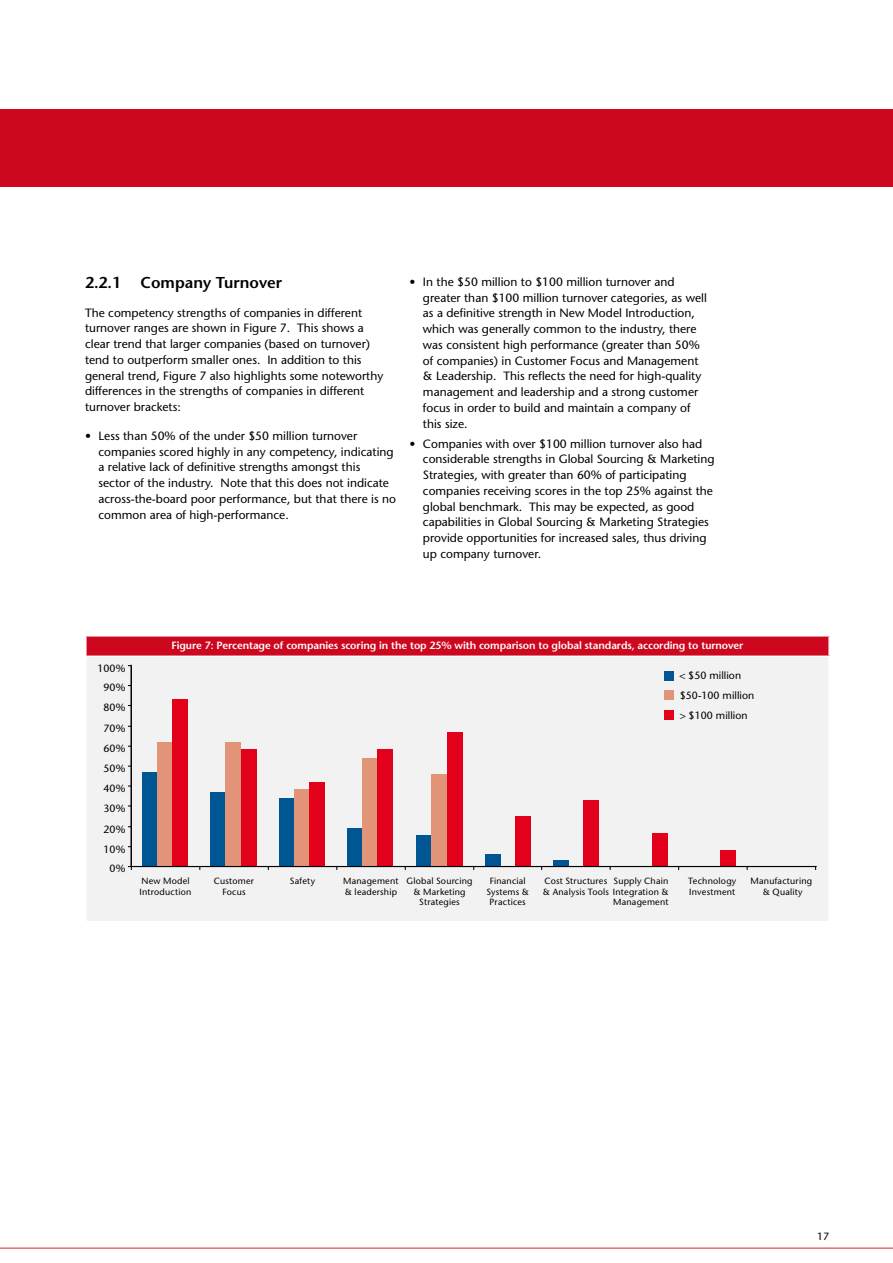
<style>
.page{position:relative;width:893px;height:1263px;background:#fff}
.page>*{position:absolute;margin:0;border:0;box-sizing:border-box;transform-origin:0 0}
.t1{font:600 15.75px "Stone Sans";color:#000}
.t2{font:12px/15.8px "Stone Sans";color:#000}
.t3{font:600 10.5px "Stone Sans";letter-spacing:-.01em;color:#fff}
.t4{font:10.5px/20.1px "Stone Sans";color:#000}
.t5{font:9px/10.8px "Stone Sans";letter-spacing:.02em;color:#000;text-align:center}
</style>
<div class="page">
<div style="left:0;top:109px;width:893px;height:78px;background:#cc071e"></div>
<hr style="left:0;top:1248px;width:893px;height:1px;background:#db211f">
<div style="left:86px;top:636px;width:743px;height:20px;background:#cc071e"></div>
<div style="left:86px;top:656px;width:743px;height:266px;background:#f2f2f3"></div>
<svg style="left:86px;top:636px;width:1px;height:19px"></svg>
<svg style="left:828px;top:636px;width:2px;height:19px"></svg>
<hr style="left:85px;top:655px;width:745px;height:2px;background:#fff">
<hr style="left:85px;top:657px;width:2px;height:264px;background:#fff">
<hr style="left:828px;top:657px;width:2px;height:264px;background:#fff">
<hr style="left:85px;top:921px;width:745px;height:1px;background:#fff">
<div style="left:142px;top:772px;width:15px;height:94px;background:#005693"></div>
<div style="left:211px;top:791px;width:15px;height:75px;background:#005693"></div>
<div style="left:279px;top:798px;width:15px;height:68px;background:#005693"></div>
<div style="left:348px;top:828px;width:15px;height:38px;background:#005693"></div>
<div style="left:416px;top:835px;width:15px;height:31px;background:#005693"></div>
<div style="left:485px;top:854px;width:15px;height:12px;background:#005693"></div>
<div style="left:554px;top:860px;width:15px;height:6px;background:#005693"></div>
<div style="left:157px;top:742px;width:16px;height:124px;background:#e19478"></div>
<div style="left:226px;top:742px;width:15px;height:124px;background:#e19478"></div>
<div style="left:294px;top:789px;width:15px;height:77px;background:#e19478"></div>
<div style="left:363px;top:758px;width:15px;height:108px;background:#e19478"></div>
<div style="left:431px;top:774px;width:16px;height:92px;background:#e19478"></div>
<div style="left:173px;top:699px;width:15px;height:167px;background:#e2001a"></div>
<div style="left:241px;top:749px;width:15px;height:117px;background:#e2001a"></div>
<div style="left:309px;top:782px;width:15px;height:84px;background:#e2001a"></div>
<div style="left:378px;top:749px;width:15px;height:117px;background:#e2001a"></div>
<div style="left:447px;top:732px;width:15px;height:134px;background:#e2001a"></div>
<div style="left:515px;top:816px;width:16px;height:50px;background:#e2001a"></div>
<div style="left:584px;top:800px;width:15px;height:66px;background:#e2001a"></div>
<div style="left:652px;top:832px;width:15px;height:34px;background:#e2001a"></div>
<div style="left:721px;top:850px;width:15px;height:16px;background:#e2001a"></div>
<hr style="left:131px;top:665px;width:1px;height:201px;background:#111211">
<hr style="left:131px;top:666px;width:1px;height:200px;background:#000">
<hr style="left:131px;top:866px;width:685px;height:1px;background:#000">
<div style="left:664px;top:690px;width:10px;height:10px;background:#e19478"></div>
<div style="left:664px;top:710px;width:10px;height:10px;background:#e2001a"></div>
<div style="left:664px;top:671px;width:10px;height:9px;background:#005693"></div>
<h1 class="t1" style="left:85px;top:273px;width:199px">2.2.1 Company Turnover</h1>
<p class="t2" style="left:85px;top:305px;width:300px">The competency strengths of companies in different turnover ranges are shown in Figure 7. This shows a clear trend that larger companies (based on turnover) tend to outperform smaller ones. In addition to this general trend, Figure 7 also highlights some noteworthy differences in the strengths of companies in different turnover brackets:</p>
<p class="t2" style="left:99px;top:428px;width:299px;text-indent:-14px">• Less than 50% of the under $50 million turnover companies scored highly in any competency, indicating a relative lack of definitive strengths amongst this<br>sector of the industry. Note that this does not indicate across-the-board poor performance, but that there is no common area of high-performance.</p>
<p class="t2" style="left:423px;top:274px;width:285px;text-indent:-14px">• In the $50 million to $100 million turnover and greater than $100 million turnover categories, as well as a definitive strength in New Model Introduction, which was generally common to the industry, there was consistent high performance (greater than 50% of companies) in Customer Focus and Management &amp; Leadership. This reflects the need for high-quality management and leadership and a strong customer focus in order to build and maintain a company of this size.</p>
<p class="t2" style="left:423px;top:435px;width:293px;text-indent:-14px">• Companies with over $100 million turnover also had considerable strengths in Global Sourcing &amp; Marketing Strategies, with greater than 60% of participating companies receiving scores in the top 25% against the global benchmark. This may be expected, as good capabilities in Global Sourcing &amp; Marketing Strategies provide opportunities for increased sales, thus driving up company turnover.</p>
<p class="t4" style="left:97px;top:658px;width:29px">100%</p>
<p class="t4" style="left:104px;top:678px;width:23px">90%</p>
<p class="t4" style="left:104px;top:698px;width:23px">80%</p>
<p class="t4" style="left:104px;top:718px;width:23px">70%</p>
<p class="t4" style="left:104px;top:738px;width:23px">60%</p>
<p class="t4" style="left:104px;top:758px;width:23px">50%</p>
<p class="t4" style="left:104px;top:778px;width:23px">40%</p>
<p class="t4" style="left:104px;top:798px;width:23px">30%</p>
<p class="t4" style="left:104px;top:819px;width:23px">20%</p>
<p class="t4" style="left:104px;top:839px;width:23px">10%</p>
<p class="t4" style="left:110px;top:859px;width:17px">0%</p>
<p class="t3" style="left:172px;top:639px;width:573px">Figure 7: Percentage of companies scoring in the top 25% with comparison to global standards, according to turnover</p>
<p class="t4" style="left:679px;top:665px;width:76px">&lt; $50 million $50-100 million &gt; $100 million</p>
<p class="t5" style="left:140px;top:875px;width:53px;text-align:left">New Model<br>Introduction</p>
<p class="t5" style="left:343px;top:875px;width:57px;text-align:left">Management &amp; leadership</p>
<p class="t5" style="left:214px;top:875px;width:42px">Customer<br>Focus</p>
<p class="t5" style="left:406px;top:875px;width:68px">Global Sourcing &amp; Marketing<br>Strategies</p>
<p class="t5" style="left:290px;top:875px;width:27px">Safety</p>
<p class="t5" style="left:486px;top:875px;width:44px">Financial<br>Systems &amp;<br>Practices</p>
<p class="t5" style="left:543px;top:875px;width:128px;text-align:right">Supply Chain<br>&amp; Analysis Tools Integration &amp;<br>Management</p>
<p class="t5" style="left:545px;top:875px;width:64px">Cost Structures</p>
<p class="t5" style="left:688px;top:875px;width:50px;text-align:left">Technology<br>Investment</p>
<p class="t5" style="left:751px;top:875px;width:63px">Manufacturing &amp; Quality</p>
<p class="t4" style="left:817px;top:1226px;width:14px">17</p>
</div>
